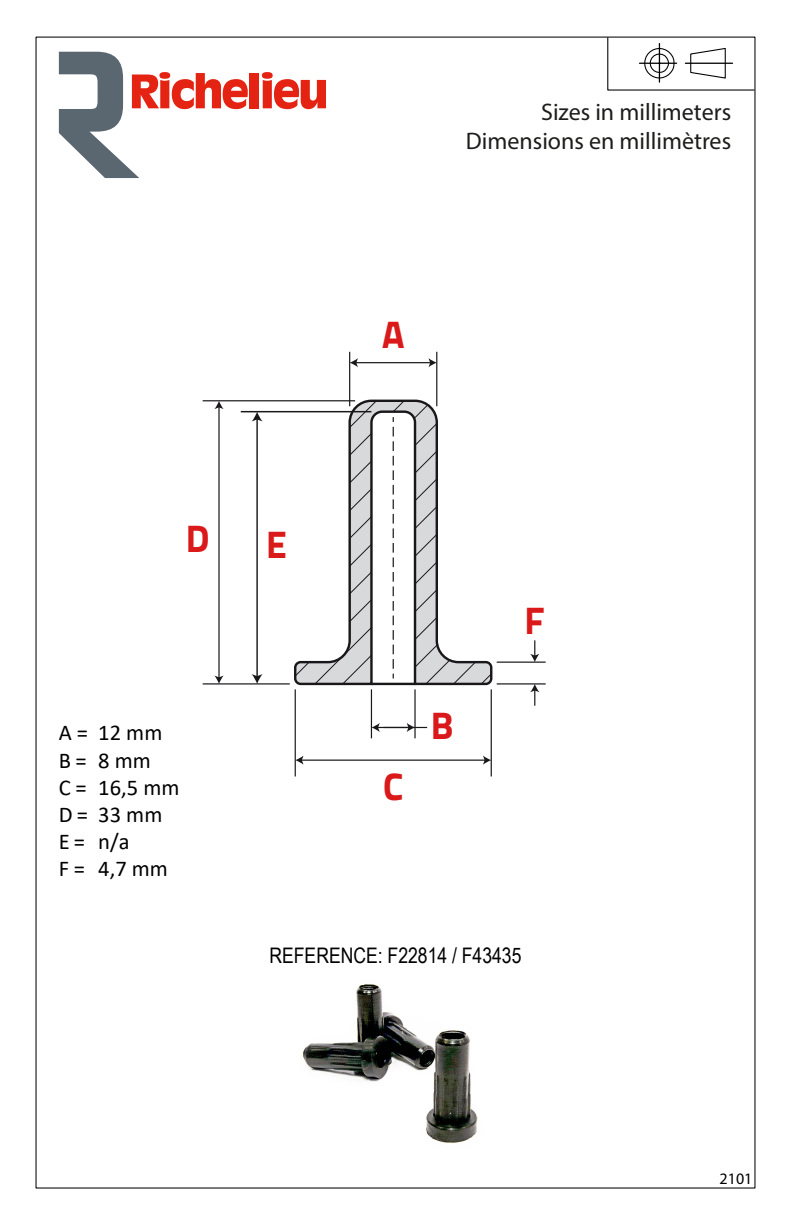
<style>
.page{position:relative;width:792px;height:1224px;background:#fff}
.page>*{position:absolute;margin:0;border:0;box-sizing:border-box;transform-origin:0 0}
.t1{font:38px "Titillium Text 25 L 999 wt";color:#da1a1a}
.t2{font:24px/28.4px "Myriad Pro";color:#1d1d1b;text-align:right}
.t3{font:22.6px/27.2px "Calibri";color:#000}
.t4{font:21.4px "Arial Narrow";color:#000}
.t5{font:16px "Myriad Pro";color:#000}
</style>
<div class="page">
<img style="left:303px;top:984px;width:175px;height:159px">
<svg style="left:607px;top:39px;width:146px;height:52px"></svg>
<svg style="left:59px;top:52px;width:189px;height:126px"></svg>
<div style="left:250px;top:73px;width:9px;height:35px;background:#e42313"></div>
<svg style="left:262px;top:72px;width:64px;height:37px"></svg>
<hr style="left:295px;top:689px;width:1px;height:87px;background:#1a171b">
<hr style="left:491px;top:689px;width:1px;height:87px;background:#1a171b">
<hr style="left:301px;top:760px;width:184px;height:1px;background:#1a171b">
<svg style="left:295px;top:756px;width:9px;height:9px"></svg>
<svg style="left:483px;top:756px;width:8px;height:9px"></svg>
<hr style="left:377px;top:727px;width:32px;height:1px;background:#1a171b">
<svg style="left:372px;top:723px;width:8px;height:9px"></svg>
<svg style="left:407px;top:723px;width:7px;height:9px"></svg>
<hr style="left:384px;top:727px;width:43px;height:1px;background:#1a171b">
<hr style="left:414px;top:689px;width:2px;height:49px;background:#1a171b">
<hr style="left:371px;top:689px;width:1px;height:49px;background:#1a171b">
<hr style="left:356px;top:362px;width:75px;height:1px;background:#1a171b">
<svg style="left:350px;top:358px;width:8px;height:9px"></svg>
<svg style="left:429px;top:358px;width:7px;height:9px"></svg>
<hr style="left:436px;top:352px;width:1px;height:54px;background:#1a171b">
<hr style="left:349px;top:352px;width:1px;height:54px;background:#1a171b">
<svg style="left:530px;top:685px;width:9px;height:21px"></svg>
<hr style="left:497px;top:662px;width:49px;height:1px;background:#1a171b">
<hr style="left:497px;top:683px;width:49px;height:2px;background:#1a171b">
<svg style="left:530px;top:640px;width:9px;height:22px"></svg>
<hr style="left:203px;top:683px;width:87px;height:2px;background:#1a171b">
<hr style="left:203px;top:400px;width:152px;height:1px;background:#1a171b">
<hr style="left:256px;top:419px;width:2px;height:258px;background:#1a171b">
<svg style="left:252px;top:412px;width:11px;height:9px"></svg>
<svg style="left:252px;top:674px;width:11px;height:10px"></svg>
<hr style="left:218px;top:407px;width:2px;height:271px;background:#1a171b">
<svg style="left:214px;top:401px;width:10px;height:8px"></svg>
<svg style="left:214px;top:676px;width:10px;height:8px"></svg>
<svg style="left:293px;top:398px;width:200px;height:288px"></svg>
<hr style="left:371px;top:683px;width:44px;height:2px;background:#1a171b">
<svg style="left:295px;top:401px;width:196px;height:283px"></svg>
<hr style="left:241px;top:411px;width:130px;height:1px;background:#1a171b">
<p class="t2" style="left:466px;top:98px;width:267px">Sizes in millimeters<br>Dimensions en millimètres</p>
<h1 class="t1" style="left:382px;top:305px;width:24px">A</h1>
<h1 class="t1" style="left:186px;top:509px;width:25px">D</h1>
<h1 class="t1" style="left:266px;top:515px;width:23px">E</h1>
<h1 class="t1" style="left:525px;top:591px;width:22px">F</h1>
<p class="t3" style="left:59px;top:719px;width:122px">A = 12 mm<br>B= 8 mm<br>C = 16,5 mm<br>D = 33 mm<br>E = n/a<br>F = 4,7 mm</p>
<h1 class="t1" style="left:383px;top:756px;width:22px">C</h1>
<h1 class="t1" style="left:431px;top:696px;width:24px">B</h1>
<p class="t4" style="left:269px;top:940px;width:254px">REFERENCE: F22814 / F43435</p>
<p class="t5" style="left:720px;top:1169px;width:34px">2101</p>
</div>
